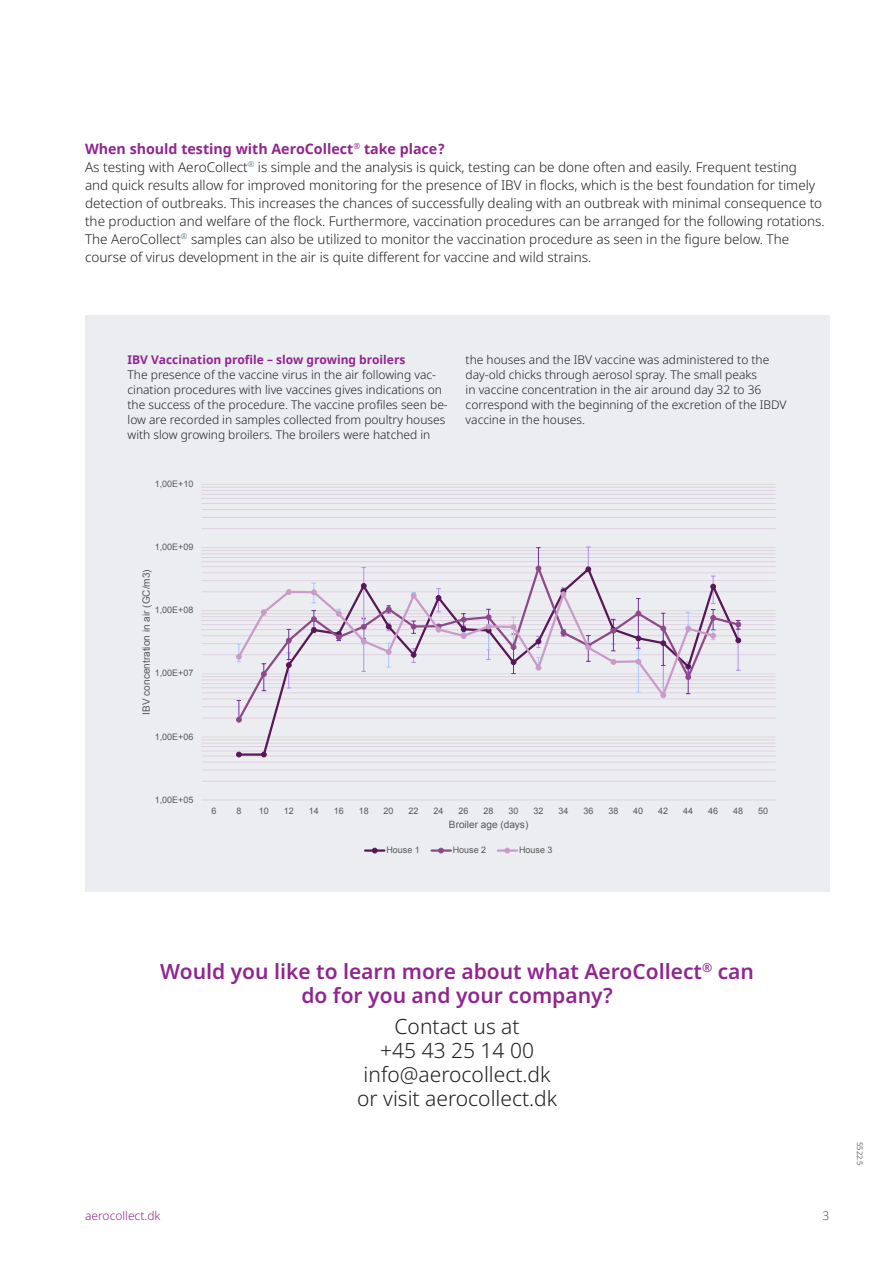
<style>
.page{position:relative;width:893px;height:1263px;background:#fff}
.page>*{position:absolute;margin:0;border:0;box-sizing:border-box;transform-origin:0 0}
.Brødtekst_-_UK{font:600 21px/24px "Noto Sans";color:#90268f;text-align:center}
.Brødtekst_-_UK-2{font:300 21px "Noto Sans";color:#231f20}
.Mellemrubrik_L1_-_UK{font:700 14.25px "Noto Sans";color:#90268f}
.Brødtekst_-_UK-3{font:300 13.5px/18px "Noto Sans";color:#231f20}
.Faktaboks_brødtekst_-_UK{font:300 12px/15px "Noto Sans";color:#231f20}
.Faktaboks_mellemrubrik_-_UK{font:700 12px "Noto Sans";color:#90268f}
.t1{font:300 12px "Noto Sans";color:#90268f}
.t2{font:300 12px "Noto Sans";color:#595a5c}
.t3{font:10.05px "Arial";color:#595959}
.t4{font:9px "Arial";color:#595959}
.t5{font:300 7.5px "Noto Sans";color:#231f20}
</style>
<div class="page">
<div style="left:85px;top:316px;width:744px;height:576px;background:#ecedf0"></div>
<hr style="left:201px;top:781px;width:575px;height:1px;background:#e3dae6">
<hr style="left:201px;top:770px;width:575px;height:1px;background:#e5dee8">
<hr style="left:201px;top:762px;width:575px;height:1px;background:#e3dbe7">
<hr style="left:201px;top:756px;width:575px;height:1px;background:#e5dee8">
<hr style="left:201px;top:751px;width:575px;height:1px;background:#e5dfe9">
<hr style="left:201px;top:746px;width:575px;height:1px;background:#e0d4e3">
<hr style="left:201px;top:743px;width:575px;height:1px;background:#e3dbe7">
<hr style="left:201px;top:739px;width:575px;height:1px;background:#e3dae6">
<hr style="left:201px;top:718px;width:575px;height:1px;background:#e6dfe9">
<hr style="left:201px;top:706px;width:575px;height:1px;background:#e3d9e6">
<hr style="left:201px;top:698px;width:575px;height:1px;background:#e4dde8">
<hr style="left:201px;top:692px;width:575px;height:1px;background:#e3dae6">
<hr style="left:201px;top:687px;width:575px;height:1px;background:#e3d9e6">
<hr style="left:201px;top:683px;width:575px;height:1px;background:#e1d4e4">
<hr style="left:201px;top:679px;width:575px;height:1px;background:#e4dce8">
<hr style="left:201px;top:676px;width:575px;height:1px;background:#e1d4e4">
<hr style="left:201px;top:654px;width:575px;height:1px;background:#e2d8e6">
<hr style="left:201px;top:643px;width:575px;height:1px;background:#e0d4e3">
<hr style="left:201px;top:635px;width:575px;height:1px;background:#e2d8e5">
<hr style="left:201px;top:629px;width:575px;height:1px;background:#e0d4e3">
<hr style="left:201px;top:624px;width:575px;height:1px;background:#e0d3e3">
<hr style="left:201px;top:620px;width:575px;height:1px;background:#dfd1e2">
<hr style="left:201px;top:616px;width:575px;height:1px;background:#e2d7e5">
<hr style="left:201px;top:613px;width:575px;height:1px;background:#e1d5e4">
<hr style="left:201px;top:591px;width:575px;height:1px;background:#e3d9e6">
<hr style="left:201px;top:580px;width:575px;height:1px;background:#e1d4e4">
<hr style="left:201px;top:572px;width:575px;height:1px;background:#e2d8e6">
<hr style="left:201px;top:566px;width:575px;height:1px;background:#e1d4e4">
<hr style="left:201px;top:561px;width:575px;height:1px;background:#e0d4e3">
<hr style="left:201px;top:557px;width:575px;height:1px;background:#dfd1e2">
<hr style="left:201px;top:553px;width:575px;height:1px;background:#e2d8e5">
<hr style="left:201px;top:550px;width:575px;height:1px;background:#dfd1e2">
<hr style="left:201px;top:528px;width:575px;height:1px;background:#e0d4e3">
<hr style="left:201px;top:517px;width:575px;height:1px;background:#dfd1e2">
<hr style="left:201px;top:509px;width:575px;height:1px;background:#e0d3e3">
<hr style="left:201px;top:503px;width:575px;height:1px;background:#dfd1e2">
<hr style="left:201px;top:498px;width:575px;height:1px;background:#e0d2e3">
<hr style="left:201px;top:494px;width:575px;height:1px;background:#e1d6e4">
<hr style="left:201px;top:490px;width:575px;height:1px;background:#e0d2e3">
<hr style="left:201px;top:487px;width:575px;height:1px;background:#e1d6e4">
<hr style="left:201px;top:737px;width:575px;height:1px;background:#d9d9d9">
<hr style="left:201px;top:673px;width:575px;height:1px;background:#d9d9d9">
<hr style="left:201px;top:610px;width:575px;height:1px;background:#d9d9d9">
<hr style="left:201px;top:547px;width:575px;height:1px;background:#d9d9d9">
<hr style="left:201px;top:484px;width:575px;height:1px;background:#d9d9d9">
<hr style="left:201px;top:799px;width:575px;height:1px;background:#d9d9d9">
<svg style="left:237px;top:723px;width:504px;height:33px"></svg>
<svg style="left:236px;top:752px;width:6px;height:5px"></svg>
<svg style="left:261px;top:752px;width:6px;height:5px"></svg>
<svg style="left:586px;top:547px;width:5px;height:14px"></svg>
<svg style="left:237px;top:561px;width:504px;height:162px"></svg>
<svg style="left:236px;top:700px;width:6px;height:22px"></svg>
<svg style="left:536px;top:547px;width:5px;height:24px"></svg>
<svg style="left:735px;top:620px;width:6px;height:23px"></svg>
<svg style="left:236px;top:588px;width:480px;height:112px"></svg>
<svg style="left:236px;top:644px;width:6px;height:18px"></svg>
<svg style="left:261px;top:609px;width:6px;height:7px"></svg>
<svg style="left:286px;top:589px;width:6px;height:6px"></svg>
<svg style="left:311px;top:583px;width:6px;height:20px"></svg>
<svg style="left:336px;top:609px;width:6px;height:7px"></svg>
<svg style="left:361px;top:617px;width:6px;height:28px"></svg>
<svg style="left:386px;top:643px;width:5px;height:25px"></svg>
<svg style="left:411px;top:592px;width:5px;height:6px"></svg>
<svg style="left:436px;top:624px;width:5px;height:8px"></svg>
<svg style="left:461px;top:613px;width:5px;height:26px"></svg>
<svg style="left:486px;top:609px;width:5px;height:51px"></svg>
<svg style="left:511px;top:617px;width:5px;height:57px"></svg>
<svg style="left:536px;top:657px;width:5px;height:13px"></svg>
<svg style="left:561px;top:587px;width:5px;height:10px"></svg>
<svg style="left:586px;top:635px;width:5px;height:27px"></svg>
<svg style="left:611px;top:659px;width:5px;height:6px"></svg>
<svg style="left:636px;top:648px;width:5px;height:16px"></svg>
<svg style="left:660px;top:687px;width:6px;height:11px"></svg>
<svg style="left:685px;top:612px;width:6px;height:20px"></svg>
<svg style="left:710px;top:576px;width:6px;height:64px"></svg>
<hr style="left:365px;top:849px;width:19px;height:3px;background:#581756">
<svg style="left:372px;top:848px;width:6px;height:5px"></svg>
<hr style="left:432px;top:849px;width:19px;height:3px;background:#8c4a89">
<svg style="left:438px;top:848px;width:6px;height:5px"></svg>
<hr style="left:498px;top:849px;width:19px;height:3px;background:#ca9bc8">
<svg style="left:504px;top:848px;width:6px;height:5px"></svg>
<p class="Mellemrubrik_L1_-_UK" style="left:85px;top:139px;width:362px">When should testing with AeroCollect<sup>®</sup> take place?</p>
<p class="Brødtekst_-_UK-3" style="left:85px;top:158px;width:741px">As testing with AeroCollect<sup>®</sup> is simple and the analysis is quick, testing can be done often and easily. Frequent testing<br>and quick results allow for improved monitoring for the presence of IBV in flocks, which is the best foundation for timely detection of outbreaks. This increases the chances of successfully dealing with an outbreak with minimal consequence to the production and welfare of the flock. Furthermore, vaccination procedures can be arranged for the following rotations.<br>The AeroCollect<sup>®</sup> samples can also be utilized to monitor the vaccination procedure as seen in the figure below. The course of virus development in the air is quite different for vaccine and wild strains.</p>
<p class="Faktaboks_mellemrubrik_-_UK" style="left:128px;top:351px;width:279px">IBV Vaccination profile – slow growing broilers</p>
<p class="Faktaboks_brødtekst_-_UK" style="left:128px;top:367px;width:322px">The presence of the vaccine virus in the air following vac&shy;cination procedures with live vaccines gives indications on the success of the procedure. The vaccine profiles seen be&shy;low are recorded in samples collected from poultry houses with slow growing broilers. The broilers were hatched in</p>
<p class="t4" style="left:155px;top:478px;width:40px">1,00E+10</p>
<p class="Faktaboks_brødtekst_-_UK" style="left:466px;top:352px;width:322px">the houses and the IBV vaccine was administered to the day-old chicks through aerosol spray. The small peaks<br>in vaccine concentration in the air around day 32 to 36 correspond with the beginning of the excretion of the IBDV vaccine in the houses.</p>
<p class="t4" style="left:155px;top:541px;width:40px">1,00E+09</p>
<p class="t3" style="left:140px;top:714px;width:147px;rotate:-90deg">IBV concentration in air (GC/m3)</p>
<p class="t4" style="left:155px;top:604px;width:40px">1,00E+08</p>
<p class="t4" style="left:155px;top:667px;width:40px">1,00E+07</p>
<p class="t4" style="left:155px;top:730px;width:40px">1,00E+06</p>
<p class="t4" style="left:155px;top:794px;width:40px">1,00E+05</p>
<p class="t4" style="left:211px;top:804px;width:6px">6</p>
<p class="t4" style="left:236px;top:804px;width:6px">8</p>
<p class="t4" style="left:259px;top:804px;width:11px">10</p>
<p class="t4" style="left:284px;top:804px;width:11px">12</p>
<p class="t4" style="left:309px;top:804px;width:11px">14</p>
<p class="t4" style="left:334px;top:804px;width:11px">16</p>
<p class="t4" style="left:359px;top:804px;width:11px">18</p>
<p class="t4" style="left:384px;top:804px;width:11px">20</p>
<p class="t4" style="left:409px;top:804px;width:11px">22</p>
<p class="t4" style="left:434px;top:804px;width:11px">24</p>
<p class="t4" style="left:459px;top:804px;width:11px">26</p>
<p class="t4" style="left:483px;top:804px;width:11px">28</p>
<p class="t4" style="left:508px;top:804px;width:11px">30</p>
<p class="t4" style="left:533px;top:804px;width:11px">32</p>
<p class="t4" style="left:558px;top:804px;width:11px">34</p>
<p class="t4" style="left:583px;top:804px;width:11px">36</p>
<p class="t4" style="left:608px;top:804px;width:11px">38</p>
<p class="t4" style="left:633px;top:804px;width:11px">40</p>
<p class="t4" style="left:658px;top:804px;width:11px">42</p>
<p class="t4" style="left:683px;top:804px;width:11px">44</p>
<p class="t4" style="left:708px;top:804px;width:11px">46</p>
<p class="t4" style="left:733px;top:804px;width:11px">48</p>
<p class="t4" style="left:758px;top:804px;width:11px">50</p>
<p class="t3" style="left:449px;top:818px;width:81px">Broiler age (days)</p>
<p class="t4" style="left:386px;top:844px;width:35px">House 1</p>
<p class="t4" style="left:453px;top:844px;width:35px">House 2</p>
<p class="t4" style="left:519px;top:844px;width:35px">House 3</p>
<p class="Brødtekst_-_UK" style="left:160px;top:960px;width:595px">Would you like to learn more about what AeroCollect<sup>®</sup> can do for you and your company?</p>
<p class="Brødtekst_-_UK-2" style="left:394px;top:1012px;width:127px">Contact us at</p>
<p class="Brødtekst_-_UK-2" style="left:380px;top:1036px;width:155px">+45 43 25 14 00</p>
<p class="Brødtekst_-_UK-2" style="left:364px;top:1060px;width:188px">info@aerocollect.dk</p>
<p class="Brødtekst_-_UK-2" style="left:357px;top:1084px;width:202px">or visit aerocollect.dk</p>
<p class="t1" style="left:85px;top:1208px;width:77px">aerocollect.dk</p>
<p class="t2" style="left:822px;top:1208px;width:8px">3</p>
<p class="t5" style="left:865px;top:1142px;width:25px;rotate:90deg">5522.5</p>
</div>
